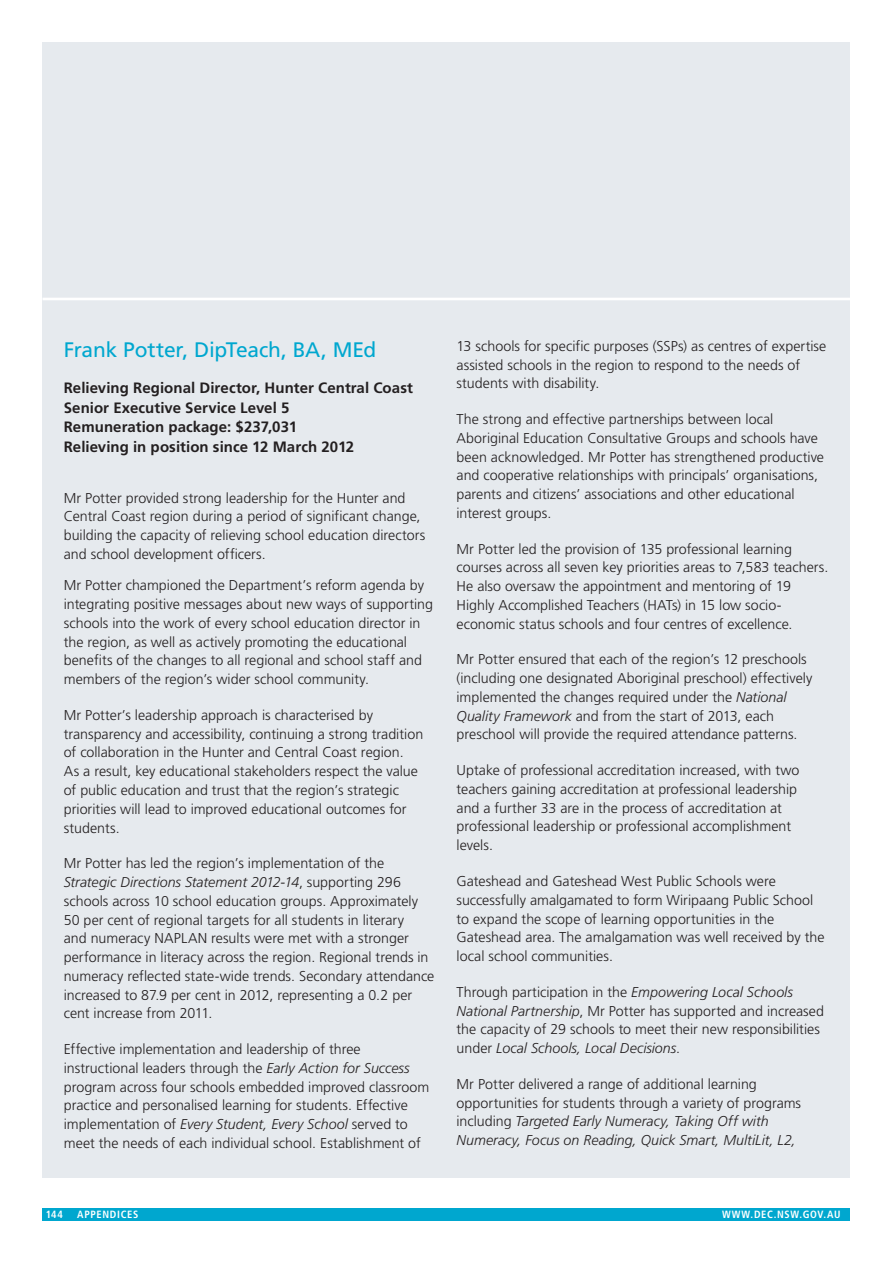
<style>
.page{position:relative;width:893px;height:1263px;background:#fff}
.page>*{position:absolute;margin:0;border:0;box-sizing:border-box;transform-origin:0 0}
._4_2_Body_copy_head{font:21px "Frutiger LT Std";letter-spacing:-.01em;color:#00a7cf}
._4_3_Body_copy_sub_h{font:700 15px/19.5px "Frutiger LT Std";letter-spacing:.005em;color:#231f20}
._4_0_Body_copy{font:300 14.25px/18.8px "Frutiger LT Std";color:#231f20}
._4_3_Body_copy_sub_h-2{font:300 14.25px/18.8px "Frutiger LT Std";color:#231f20}
.t1{font:700 condensed 10.5px "Frutiger LT Std";letter-spacing:.06em;color:#fff}
.s1{font-style:italic}
</style>
<div class="page">
<div style="left:43px;top:43px;width:807px;height:255px;background:#e6eaee"></div>
<div style="left:43px;top:1208px;width:807px;height:12px;background:#00a7cf"></div>
<div style="left:43px;top:298px;width:807px;height:880px;background:#e6eaee"></div>
<hr style="left:43px;top:298px;width:807px;height:2px;background:#fff">
<p class="_4_2_Body_copy_head" style="left:64px;top:337px;width:314px">Frank Potter, DipTeach, BA, MEd</p>
<p class="_4_3_Body_copy_sub_h" style="left:64px;top:378px;width:351px">Relieving Regional Director, Hunter Central Coast Senior Executive Service Level 5<br>Remuneration package: $237,031<br>Relieving in position since 12 March 2012</p>
<p class="_4_3_Body_copy_sub_h-2" style="left:64px;top:489px;width:363px">Mr Potter provided strong leadership for the Hunter and Central Coast region during a period of significant change, building the capacity of relieving school education directors and school development officers.</p>
<p class="_4_0_Body_copy" style="left:64px;top:576px;width:371px">Mr Potter championed the Department’s reform agenda by integrating positive messages about new ways of supporting schools into the work of every school education director in the region, as well as actively promoting the educational benefits of the changes to all regional and school staff and members of the region’s wider school community.</p>
<p class="_4_0_Body_copy" style="left:64px;top:706px;width:361px">Mr Potter’s leadership approach is characterised by transparency and accessibility, continuing a strong tradition of collaboration in the Hunter and Central Coast region.<br>As a result, key educational stakeholders respect the value of public education and trust that the region’s strategic priorities will lead to improved educational outcomes for students.</p>
<p class="_4_0_Body_copy" style="left:64px;top:854px;width:372px">Mr Potter has led the region’s implementation of the <span class="s1">Strategic Directions Statement 2012-14</span>, supporting 296 schools across 10 school education groups. Approximately 50 per cent of regional targets for all students in literary<br>and numeracy NAPLAN results were met with a stronger performance in literacy across the region. Regional trends in numeracy reflected state-wide trends. Secondary attendance increased to 87.9 per cent in 2012, representing a 0.2 per cent increase from 2011.</p>
<p class="_4_0_Body_copy" style="left:64px;top:1040px;width:367px">Effective implementation and leadership of three instructional leaders through the <span class="s1">Early Action for Success </span>program across four schools embedded improved classroom practice and personalised learning for students. Effective implementation of <span class="s1">Every Student, Every School</span> served to meet the needs of each individual school. Establishment of</p>
<p class="_4_0_Body_copy" style="left:457px;top:337px;width:371px">13 schools for specific purposes (SSPs) as centres of expertise assisted schools in the region to respond to the needs of students with disability.</p>
<p class="_4_0_Body_copy" style="left:457px;top:410px;width:369px">The strong and effective partnerships between local Aboriginal Education Consultative Groups and schools have been acknowledged. Mr Potter has strengthened productive and cooperative relationships with principals’ organisations, parents and citizens’ associations and other educational interest groups.</p>
<p class="_4_0_Body_copy" style="left:457px;top:540px;width:373px">Mr Potter led the provision of 135 professional learning courses across all seven key priorities areas to 7,583 teachers.<br>He also oversaw the appointment and mentoring of 19<br>Highly Accomplished Teachers (HATs) in 15 low socio&shy;economic status schools and four centres of excellence.</p>
<p class="_4_0_Body_copy" style="left:457px;top:650px;width:357px">Mr Potter ensured that each of the region’s 12 preschools (including one designated Aboriginal preschool) effectively implemented the changes required under the <span class="s1">National Quality Framework</span> and from the start of 2013, each preschool will provide the required attendance patterns.</p>
<p class="_4_0_Body_copy" style="left:457px;top:761px;width:344px">Uptake of professional accreditation increased, with two teachers gaining accreditation at professional leadership and a further 33 are in the process of accreditation at professional leadership or professional accomplishment levels.</p>
<p class="_4_0_Body_copy" style="left:457px;top:872px;width:369px">Gateshead and Gateshead West Public Schools were successfully amalgamated to form Wiripaang Public School to expand the scope of learning opportunities in the Gateshead area. The amalgamation was well received by the local school communities.</p>
<p class="_4_0_Body_copy" style="left:457px;top:983px;width:369px">Through participation in the <span class="s1">Empowering Local Schools National Partnership</span>, Mr Potter has supported and increased the capacity of 29 schools to meet their new responsibilities under <span class="s1">Local Schools, Local Decisions</span>.</p>
<p class="_4_0_Body_copy" style="left:457px;top:1075px;width:346px">Mr Potter delivered a range of additional learning opportunities for students through a variety of programs including <span class="s1">Targeted Early Numeracy, Taking Off with Numeracy, Focus on Reading, Quick Smart, MultiLit, L2,</span></p>
<p class="t1" style="left:46px;top:1208px;width:19px">144</p>
<p class="t1" style="left:77px;top:1208px;width:63px">APPENDICES</p>
<p class="t1" style="left:722px;top:1208px;width:120px">WWW.DEC.NSW.GOV.AU</p>
</div>
